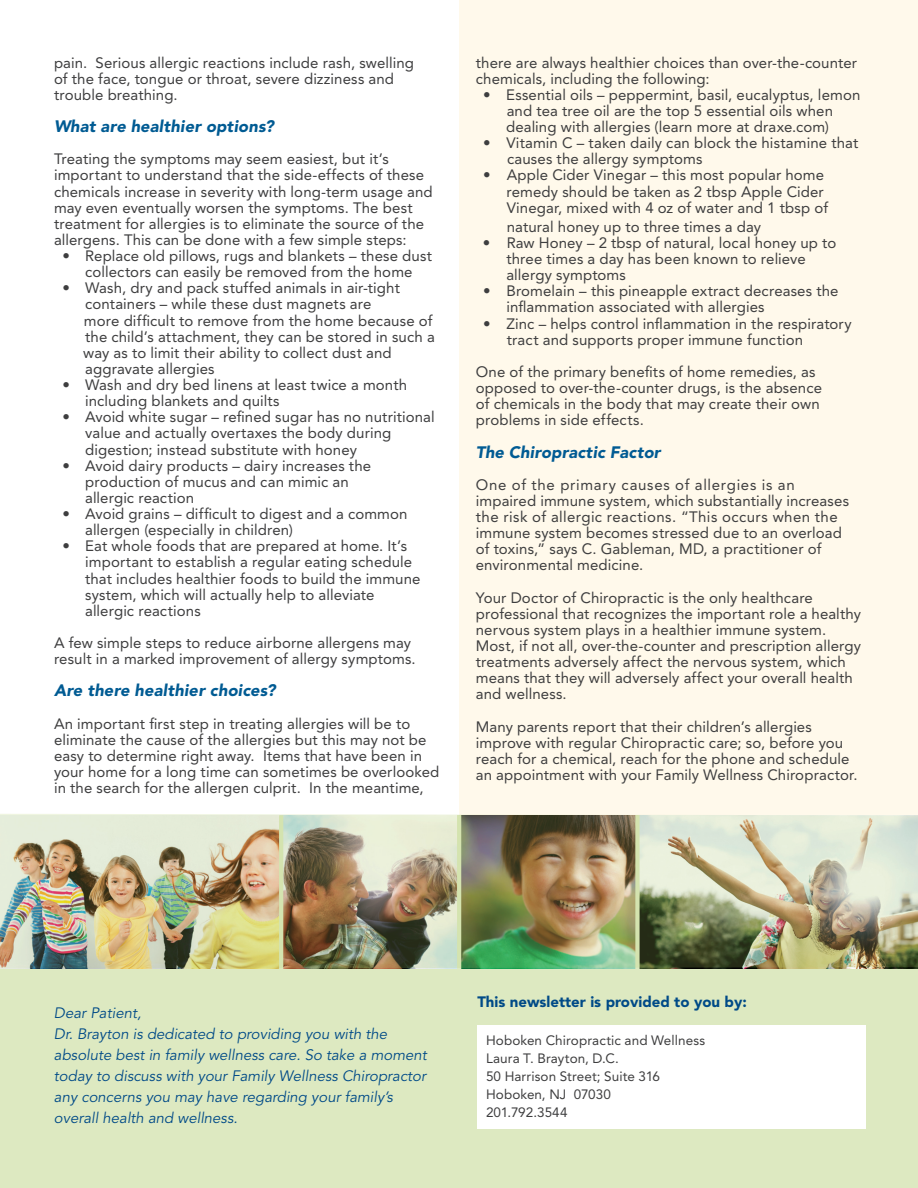
<style>
.page{position:relative;width:918px;height:1188px;background:#fff}
.page>*{position:absolute;margin:0;border:0;box-sizing:border-box;transform-origin:0 0}
.t1{font:italic 900 16.5px "Avenir";letter-spacing:.01em;color:#005b93}
.t2{font:15px/16.2px "Avenir";letter-spacing:.005em;color:#3e3e3f}
.t3{font:italic 15px/21px "Avenir";color:#004a87}
.t4{font:900 15px "Avenir";color:#004a87}
.t5{font:13.5px/18px "Avenir";letter-spacing:.005em;color:#3e3e3f}
</style>
<div class="page">
<div style="left:459px;top:0;width:459px;height:851px;background:#fff9eb"></div>
<div style="left:0;top:815px;width:918px;height:373px;background:#dde9c1"></div>
<div style="left:478px;top:1026px;width:388px;height:103px;background:#fff"></div>
<img style="left:0;top:814px;width:918px;height:155px">
<p class="t2" style="left:54px;top:54px;width:362px">pain. Serious allergic reactions include rash, swelling of the face, tongue or throat, severe dizziness and trouble breathing.</p>
<p class="t1" style="left:54px;top:116px;width:221px">What are healthier options?</p>
<p class="t2" style="left:54px;top:151px;width:380px">Treating the symptoms may seem easiest, but it’s important to understand that the side-effects of these chemicals increase in severity with long-term usage and may even eventually worsen the symptoms. The best treatment for allergies is to eliminate the source of the allergens. This can be done with a few simple steps:</p>
<p class="t2" style="left:62px;top:248px;width:371px;text-align:center">• Replace old pillows, rugs and blankets – these dust collectors can easily be removed from the home</p>
<p class="t2" style="left:83px;top:280px;width:353px;text-indent:-21px">• Wash, dry and pack stuffed animals in air-tight containers – while these dust magnets are<br>more difficult to remove from the home because of the child’s attachment, they can be stored in such a way as to limit their ability to collect dust and aggravate allergies</p>
<p class="t2" style="left:85px;top:377px;width:323px;text-indent:-23px">• Wash and dry bed linens at least twice a month including blankets and quilts</p>
<p class="t2" style="left:85px;top:409px;width:351px;text-indent:-23px">• Avoid white sugar – refined sugar has no nutritional value and actually overtaxes the body during digestion; instead substitute with honey</p>
<p class="t2" style="left:85px;top:457px;width:288px;text-indent:-23px">• Avoid dairy products – dairy increases the production of mucus and can mimic an allergic reaction</p>
<p class="t2" style="left:85px;top:506px;width:324px;text-indent:-23px">• Avoid grains – difficult to digest and a common allergen (especially in children)</p>
<p class="t2" style="left:85px;top:538px;width:337px;text-indent:-23px">• Eat whole foods that are prepared at home. It’s important to establish a regular eating schedule that includes healthier foods to build the immune system, which will actually help to alleviate allergic reactions</p>
<p class="t2" style="left:54px;top:635px;width:363px">A few simple steps to reduce airborne allergens may result in a marked improvement of allergy symptoms.</p>
<p class="t1" style="left:54px;top:681px;width:223px">Are there healthier choices?</p>
<p class="t2" style="left:54px;top:715px;width:387px">An important first step in treating allergies will be to eliminate the cause of the allergies but this may not be easy to determine right away. Items that have been in your home for a long time can sometimes be overlooked in the search for the allergen culprit. In the meantime,</p>
<p class="t2" style="left:476px;top:54px;width:383px">there are always healthier choices than over-the-counter chemicals, including the following:</p>
<p class="t2" style="left:483px;top:87px;width:379px;text-align:center">• Essential oils – peppermint, basil, eucalyptus, lemon and tea tree oil are the top 5 essential oils when dealing with allergies (learn more at draxe.com)</p>
<p class="t2" style="left:507px;top:135px;width:353px;text-indent:-24px">• Vitamin C – taken daily can block the histamine that causes the allergy symptoms</p>
<p class="t2" style="left:506px;top:167px;width:323px;text-indent:-23px">• Apple Cider Vinegar – this most popular home remedy should be taken as 2 tbsp Apple Cider<br>Vinegar, mixed with 4 oz of water and 1 tbsp of</p>
<p class="t2" style="left:507px;top:219px;width:256px">natural honey up to three times a day</p>
<p class="t2" style="left:506px;top:235px;width:332px;text-indent:-24px">• Raw Honey – 2 tbsp of natural, local honey up to three times a day has been known to relieve allergy symptoms</p>
<p class="t2" style="left:506px;top:283px;width:334px;text-indent:-23px">• Bromelain – this pineapple extract decreases the inflammation associated with allergies</p>
<p class="t2" style="left:507px;top:315px;width:347px;text-indent:-23px">• Zinc – helps control inflammation in the respiratory tract and supports proper immune function</p>
<p class="t2" style="left:476px;top:364px;width:348px">One of the primary benefits of home remedies, as opposed to over-the-counter drugs, is the absence of chemicals in the body that may create their own problems in side effects.</p>
<p class="t1" style="left:476px;top:442px;width:186px">The Chiropractic Factor</p>
<p class="t2" style="left:476px;top:477px;width:375px">One of the primary causes of allergies is an impaired immune system, which substantially increases the risk of allergic reactions. “This occurs when the immune system becomes stressed due to an overload of toxins,” says C. Gableman, MD, a practitioner of environmental medicine.</p>
<p class="t2" style="left:476px;top:589px;width:387px">Your Doctor of Chiropractic is the only healthcare professional that recognizes the important role a healthy nervous system plays in a healthier immune system.<br>Most, if not all, over-the-counter and prescription allergy treatments adversely affect the nervous system, which means that they will adversely affect your overall health and wellness.</p>
<p class="t2" style="left:476px;top:718px;width:383px">Many parents report that their children’s allergies improve with regular Chiropractic care; so, before you reach for a chemical, reach for the phone and schedule an appointment with your Family Wellness Chiropractor.</p>
<p class="t3" style="left:54px;top:1003px;width:374px">Dear Patient,<br>Dr. Brayton is dedicated to providing you with the absolute best in family wellness care. So take a moment today to discuss with your Family Wellness Chiropractor any concerns you may have regarding your family’s overall health and wellness.</p>
<p class="t4" style="left:477px;top:993px;width:271px">This newsletter is provided to you by:</p>
<p class="t5" style="left:486px;top:1032px;width:221px">Hoboken Chiropractic and Wellness<br>Laura T. Brayton, D.C.<br>50 Harrison Street; Suite 316<br>Hoboken, NJ 07030<br>201.792.3544</p>
</div>
